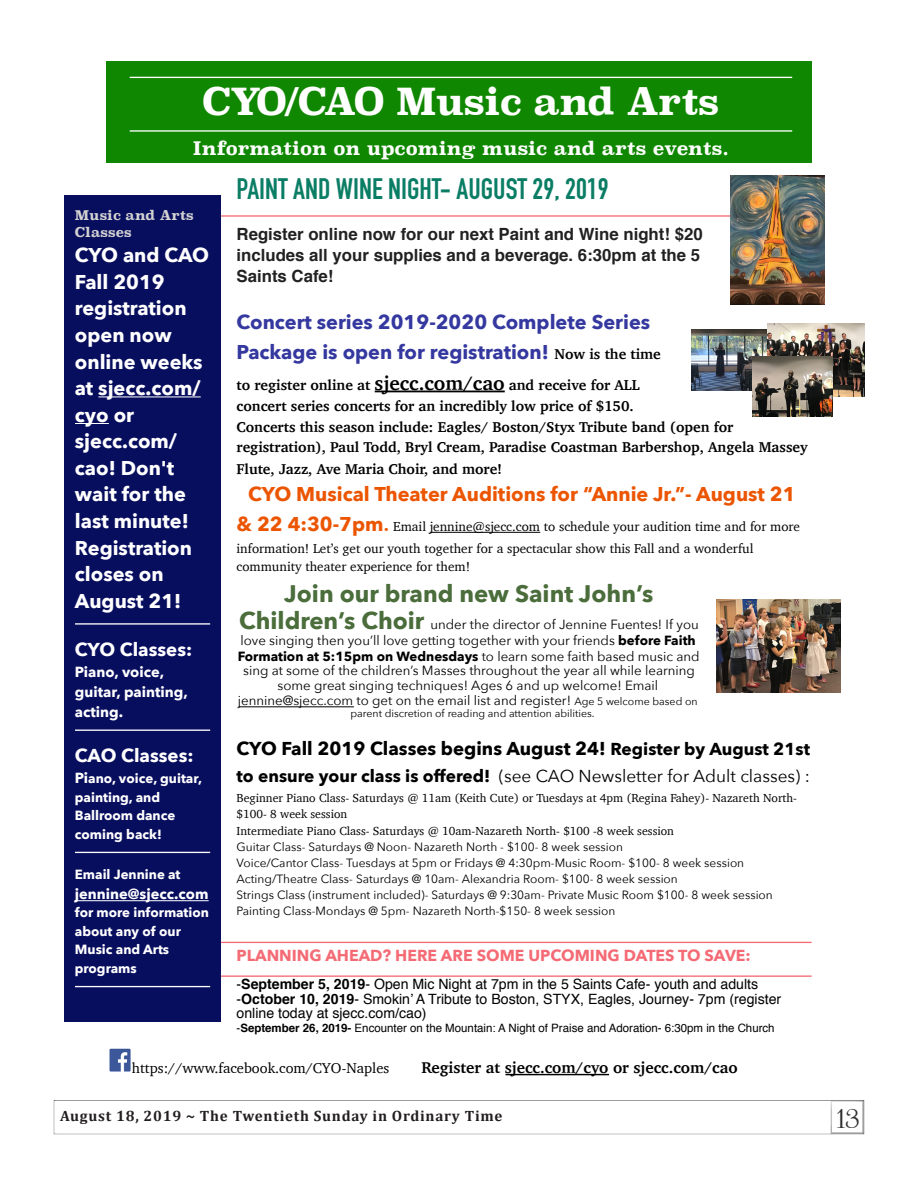
<style>
.page{position:relative;width:918px;height:1188px;background:#fff}
.page>*{position:absolute;margin:0;border:0;box-sizing:border-box;transform-origin:0 0}
.t1{font:700 37.2px "Superclarendon";letter-spacing:-.02em;color:#fff}
.t2{font:36px "Garton";color:#312f30}
.t3{font:700 29.25px "DIN Condensed";color:#0a7d65}
.t4{font:700 23.85px "Avenir Next";color:#4a6d3b}
.t5{font:700 19.95px/26.5px "Avenir Next";color:#fff}
.t6{font:700 19.95px/30.6px "Avenir Next";color:#34389f}
.t7{font:700 19.95px "Avenir Next";color:#ec5500}
.t8{font:700 18.6px "Avenir Next";color:#000}
.t9{font:700 18.6px "Superclarendon";color:#fff}
.t10{font:700 18.6px "Avenir Next";color:#fff}
.t11{font:17.25px "Avenir Next";color:#000}
.t12{font:700 16.8px/21.3px "Helvetica";color:#212121}
.t13{font:700 15.9px "Avenir Next";color:#f46b75}
.t14{font:700 15.9px "Charter";color:#000}
.t15{font:700 15px "Cambria";letter-spacing:.05em;color:#231f20}
.t16{font:700 14.55px/21.3px "Charter";color:#000}
.t17{font:700 14.55px/20px "Avenir Next";color:#fff}
.t18{font:14.55px "Charter";color:#000}
.t19{font:14.1px/14.5px "Helvetica";color:#000}
.t20{font:13.35px/15.9px "Avenir Next";color:#000}
.t21{font:13.35px/22.6px "Charter";color:#000}
.t22{font:700 13.35px/18.6px "Avenir Next";color:#fff}
.t23{font:700 13.35px/17.2px "Superclarendon";color:#d3d3d3}
.t24{font:12px/15.9px "Avenir Next";color:#000}
.t25{font:12px/15.9px "Charter";color:#000}
.t26{font:11.55px "Helvetica";color:#000}
.t27{font:10.65px "Avenir Next";color:#000}
.s1{font-family:"Charter";font-size:14.55px;color:#000}
.s2{font-size:19.95px}
.s3{font-family:"Avenir Next";font-weight:700;font-size:19.95px;color:#ec5500}
.s4{font-family:"Avenir";font-weight:800;font-size:19.95px;color:#ec5500}
.s5{font-weight:700;font-size:23.85px;color:#4a6d3b}
.s6{font-weight:700}
.s7{font-size:10.65px}
.s8{font-size:17.25px}
.s9{font-family:"Charter"}
.s10{font-size:14.55px}
</style>
<div class="page">
<hr style="left:375px;top:391px;width:130px;height:1px;background:#000">
<hr style="left:430px;top:532px;width:110px;height:1px;background:#000">
<hr style="left:239px;top:706px;width:115px;height:1px;background:#000">
<hr style="left:107px;top:215px;width:705px;height:2px;background:#f46b75">
<hr style="left:107px;top:942px;width:705px;height:1px;background:#f46b75">
<hr style="left:107px;top:975px;width:705px;height:2px;background:#f46b75">
<hr style="left:505px;top:1074px;width:104px;height:1px;background:#000">
<img style="left:109px;top:1048px;width:22px;height:24px">
<div style="left:107px;top:62px;width:705px;height:100px;background:#108700"></div>
<hr style="left:130px;top:77px;width:662px;height:1px;background:#fff">
<hr style="left:130px;top:130px;width:662px;height:2px;background:#fff">
<div style="left:64px;top:195px;width:157px;height:827px;background:#080e5e"></div>
<hr style="left:98px;top:396px;width:103px;height:1px;background:#fff">
<hr style="left:75px;top:423px;width:34px;height:1px;background:#fff">
<hr style="left:75px;top:900px;width:134px;height:1px;background:#fff">
<hr style="left:75px;top:623px;width:135px;height:2px;background:#fff">
<hr style="left:75px;top:730px;width:135px;height:1px;background:#fff">
<hr style="left:75px;top:852px;width:135px;height:1px;background:#fff">
<hr style="left:75px;top:986px;width:135px;height:1px;background:#fff">
<img style="left:716px;top:600px;width:124px;height:93px">
<img style="left:691px;top:329px;width:77px;height:62px">
<img style="left:768px;top:323px;width:97px;height:73px">
<img style="left:752px;top:357px;width:80px;height:59px">
<img style="left:731px;top:175px;width:94px;height:130px">
<p class="t1" style="left:202px;top:74px;width:519px">CYO/CAO Music and Arts</p>
<p class="t9" style="left:193px;top:134px;width:538px">Information on upcoming music and arts events.</p>
<p class="t3" style="left:237px;top:169px;width:374px">PAINT AND WINE NIGHT- AUGUST 29, 2019</p>
<p class="t12" style="left:237px;top:223px;width:468px">Register online now for our next Paint and Wine night! $20 includes all your supplies and a beverage. 6:30pm at the 5<br>Saints Cafe!</p>
<p class="t6" style="left:237px;top:306px;width:426px">Concert series 2019-2020 Complete Series<br>Package is open for registration! <span class="s1">Now is the time</span></p>
<p class="t16" style="left:237px;top:374px;width:498px">to register online at <span class="s2">sjecc.com/cao</span> and receive for ALL<br>concert series concerts for an incredibly low price of $150.<br>Concerts this season include: Eagles/ Boston/Styx Tribute band (open for</p>
<p class="t16" style="left:237px;top:436px;width:573px">registration), Paul Todd, Bryl Cream, Paradise Coastman Barbershop, Angela Massey<br>Flute, Jazz, Ave Maria Choir, and more!</p>
<p class="t7" style="left:248px;top:477px;width:549px">CYO Musical Theater Auditions for “Annie Jr.”- August 21</p>
<p class="t21" style="left:237px;top:515px;width:565px"><span class="s3">&amp; 22 4:30-7pm</span><span class="s4">.</span> Email jennine@sjecc.com to schedule your audition time and for more information! Let’s get our youth together for a spectacular show this Fall and a wonderful</p>
<p class="t21" style="left:237px;top:554px;width:235px">community theater experience for them!</p>
<p class="t4" style="left:284px;top:573px;width:371px">Join our brand new Saint John’s</p>
<p class="t20" style="left:238px;top:616px;width:463px"><span class="s5">Children’s Choir</span> under the director of Jennine Fuentes! If you love singing then you’ll love getting together with your friends <span class="s6">before Faith<br>Formation at 5:15pm on Wednesdays</span> to learn some faith based music and</p>
<p class="t20" style="left:238px;top:663px;width:461px;line-height:14.5px;text-align:center">sing at some of the children’s Masses throughout the year all while learning some great singing techniques! Ages 6 and up welcome! Email jennine@sjecc.com to get on the email list and register! <span class="s7">Age 5 welcome based on</span></p>
<p class="t27" style="left:351px;top:704px;width:246px">parent discretion of reading and attention abilities.</p>
<p class="t8" style="left:237px;top:733px;width:575px">CYO Fall 2019 Classes begins August 24! <span class="s8">Register by August 21st</span></p>
<p class="t11" style="left:237px;top:761px;width:575px"><span class="s6">to ensure your class is offered!</span> (see CAO Newsletter for Adult classes) :</p>
<p class="t25" style="left:237px;top:789px;width:562px">Beginner Piano Class- Saturdays @ 11am (Keith Cute) or Tuesdays at 4pm (Regina Fahey)- Nazareth North-$100- 8 week session</p>
<p class="t24" style="left:237px;top:822px;width:538px"><span class="s9">Intermediate Piano Class- Saturdays @ 10am-Nazareth North- $100 -8 week session<br></span>Guitar Class- Saturdays @ Noon- Nazareth North - $100- 8 week session<br>Voice/Cantor Class- Tuesdays at 5pm or Fridays @ 4:30pm-Music Room- $100- 8 week session Acting/Theatre Class- Saturdays @ 10am- Alexandria Room- $100- 8 week session<br>Strings Class (instrument included)- Saturdays @ 9:30am- Private Music Room $100- 8 week session Painting Class-Mondays @ 5pm- Nazareth North-$150- 8 week session</p>
<p class="t13" style="left:237px;top:942px;width:516px">PLANNING AHEAD? HERE ARE SOME UPCOMING DATES TO SAVE:</p>
<p class="t19" style="left:237px;top:977px;width:546px">-<span class="s6">September 5, 2019</span>- Open Mic Night at 7pm in the 5 Saints Cafe- youth and adults -<span class="s6">October 10, 2019</span>- Smokin’ A Tribute to Boston, STYX, Eagles, Journey- 7pm (register online today at sjecc.com/cao)</p>
<p class="t26" style="left:237px;top:1019px;width:540px">-<span class="s6">September 26, 2019-</span> Encounter on the Mountain: A Night of Praise and Adoration- 6:30pm in the Church</p>
<p class="t18" style="left:132px;top:1055px;width:259px">https://www.facebook.com/CYO-Naples</p>
<p class="t14" style="left:421px;top:1054px;width:318px">Register at sjecc.com/cyo or sjecc.com/cao</p>
<p class="t23" style="left:75px;top:207px;width:120px">Music and Arts<br>Classes</p>
<p class="t5" style="left:75px;top:242px;width:136px">CYO and CAO<br>Fall 2019 registration open now online weeks at sjecc.com/ cyo or sjecc.com/ cao! Don't wait for the last minute!<br>Registration closes on<br>August 21!</p>
<p class="t10" style="left:75px;top:633px;width:119px">CYO Classes:</p>
<p class="t17" style="left:75px;top:662px;width:114px">Piano, voice, guitar, painting, acting.</p>
<p class="t10" style="left:75px;top:739px;width:120px">CAO Classes:</p>
<p class="t22" style="left:75px;top:769px;width:129px"><span class="s10">Pi</span>ano, voice, guitar, painting, and<br>Ballroom dance coming back!</p>
<p class="t22" style="left:75px;top:865px;width:107px">Email Jennine at</p>
<p class="t17" style="left:75px;top:883px;width:135px">jennine@sjecc.com</p>
<p class="t22" style="left:75px;top:903px;width:136px">for more information about any of our<br>Music and Arts programs</p>
<p class="t15" style="left:60px;top:1105px;width:444px">August 18, 2019 ~ The Twentieth Sunday in Ordinary Time</p>
<h2 class="t2" style="left:837px;top:1100px;width:24px">13</h2>
</div>
